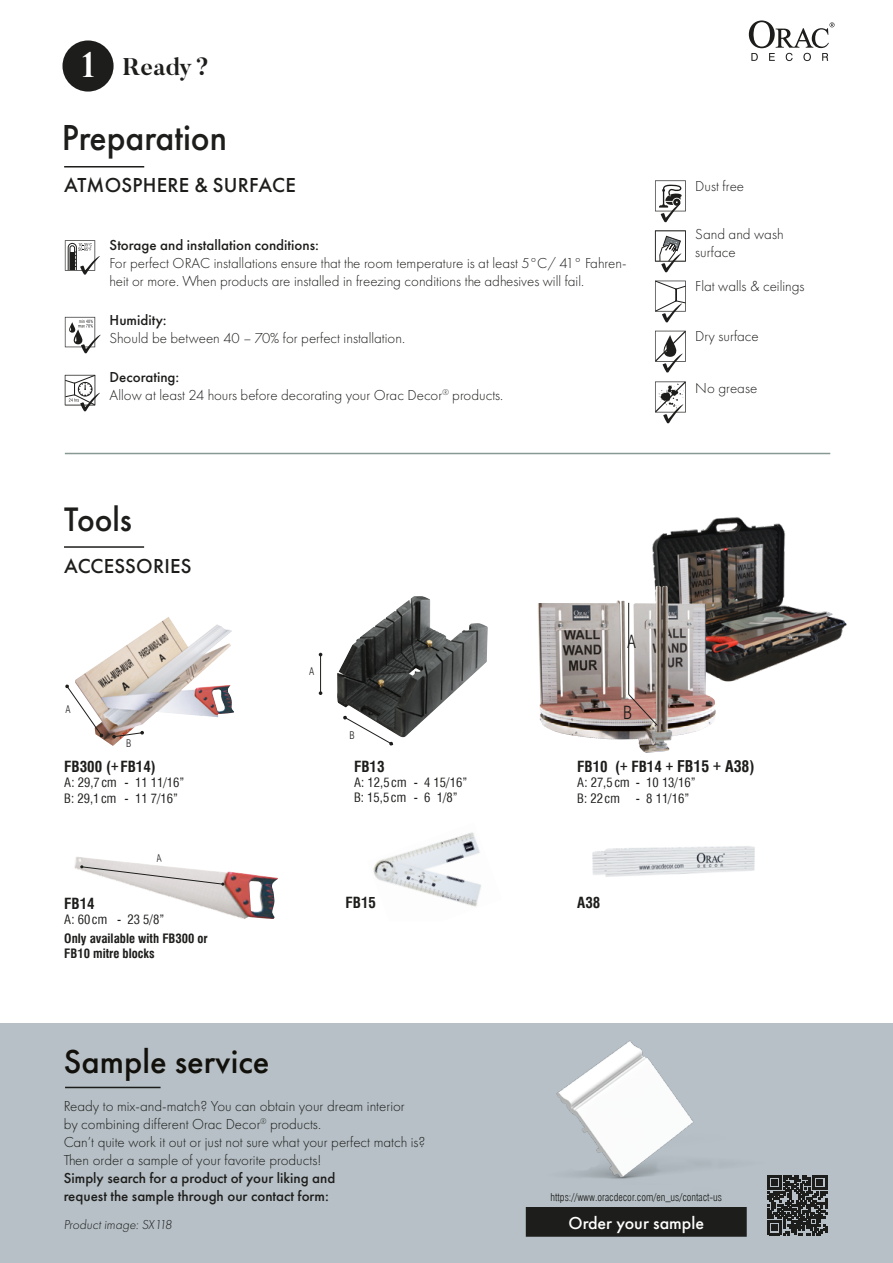
<style>
.page{position:relative;width:893px;height:1263px;background:#fff}
.page>*{position:absolute;margin:0;border:0;box-sizing:border-box;transform-origin:0 0}
.t1{font:500 37.5px "Futura PT";color:#1d1d1b;scale:.95 1}
.t2{font:500 35.25px "Futura PT";color:#1d1d1b;scale:.95 1}
.t3{font:500 34.5px "Futura PT";color:#12100b}
.t4{font:700 24px "Butler";color:#1d1d1b}
.t5{font:500 21px "Futura PT";letter-spacing:.01em;color:#1d1d1b}
.t6{font:500 18px "Futura PT";color:#fff}
.t7{font:300 condensed 17.7px "Swiss 721 TL";color:#1d1d1b}
.t8{font:300 15px/18px "Futura PT";color:#1d1d1b}
.t9{font:500 15px/18px "Futura PT";color:#1d1d1b}
.t10{font:700 condensed 15px "Swiss 721 TL";color:#1d1d1b}
.t11{font:300 13.5px "Futura PT";color:#1d1d1b}
.t12{font:condensed 12.6px/15.1px "Swiss 721 TL";color:#1d1d1b}
.t13{font:700 condensed 12.6px/15.1px "Swiss 721 TL";color:#1d1d1b}
.t14{font:300 condensed 10.5px "Swiss 721 TL";color:#1d1d1b}
.t15{font:300 condensed 10.2px "Swiss 721 TL";color:#1d1d1b}
.s1{font-size:35.25px;color:#fff}
.s2{font-weight:500}
.s3{font-size:15.75px}
</style>
<div class="page">
<div style="left:0;top:1024px;width:893px;height:239px;background:#b6c0c6"></div>
<img style="left:337px;top:596px;width:151px;height:142px">
<svg style="left:343px;top:715px;width:50px;height:31px"></svg>
<hr style="left:320px;top:655px;width:1px;height:38px;background:#1d1d1b">
<img style="left:74px;top:857px;width:204px;height:62px">
<img style="left:75px;top:617px;width:159px;height:129px">
<svg style="left:112px;top:731px;width:32px;height:8px"></svg>
<svg style="left:65px;top:684px;width:39px;height:53px"></svg>
<svg style="left:655px;top:281px;width:31px;height:41px"></svg>
<svg style="left:655px;top:331px;width:31px;height:41px"></svg>
<svg style="left:655px;top:381px;width:31px;height:42px"></svg>
<svg style="left:655px;top:231px;width:31px;height:41px"></svg>
<svg style="left:655px;top:180px;width:31px;height:42px"></svg>
<svg style="left:65px;top:240px;width:35px;height:35px"></svg>
<svg style="left:65px;top:317px;width:36px;height:36px"></svg>
<svg style="left:65px;top:375px;width:35px;height:36px"></svg>
<svg style="left:749px;top:20px;width:85px;height:41px"></svg>
<hr style="left:65px;top:1087px;width:96px;height:1px;background:#1d1d1b">
<img style="left:526px;top:1023px;width:239px;height:156px">
<div style="left:62px;top:40px;width:52px;height:52px;background:#1d1d1b;border-radius:50%"></div>
<img style="left:652px;top:517px;width:195px;height:165px">
<img style="left:538px;top:586px;width:178px;height:167px">
<hr style="left:628px;top:603px;width:1px;height:91px;background:#1d1d1b">
<svg style="left:627px;top:693px;width:32px;height:34px"></svg>
<img style="left:592px;top:846px;width:163px;height:31px">
<img style="left:373px;top:832px;width:109px;height:75px">
<hr style="left:64px;top:166px;width:80px;height:1px;background:#1d1d1b">
<hr style="left:64px;top:546px;width:80px;height:2px;background:#1d1d1b">
<hr style="left:65px;top:453px;width:765px;height:1px;background:#879994">
<svg style="left:767px;top:1175px;width:60px;height:60px"></svg>
<div style="left:527px;top:1208px;width:219px;height:28px;background:#1d1d1b"></div>
<div style="left:526px;top:1207px;width:221px;height:30px;border:2px solid #1d1d1b"></div>
<svg style="left:80px;top:857px;width:145px;height:29px"></svg>
<h3 class="t4" style="left:81px;top:51px;width:130px"><span class="s1">1</span> Ready?</h3>
<h1 class="t1" style="left:62px;top:115px;width:176px">Preparation</h1>
<h3 class="t5" style="left:64px;top:173px;width:233px">ATMOSPHERE &amp; SURFACE</h3>
<p class="t9" style="left:110px;top:236px;width:211px">Storage and installation conditions:</p>
<p class="t8" style="left:110px;top:254px;width:519px">For perfect ORAC installations ensure that the room temperature is at least 5°C/ 41° Fahren&shy;heit or more. When products are installed in freezing conditions the adhesives will fail.</p>
<p class="t9" style="left:110px;top:311px;width:59px">Humidity:</p>
<p class="t8" style="left:110px;top:329px;width:297px">Should be between 40 – 70% for perfect installation.</p>
<p class="t8" style="left:110px;top:368px;width:395px"><span class="s2">Decorating:<br></span>Allow at least 24 hours before decorating your Orac Decor<sup>®</sup> products.</p>
<h2 class="t2" style="left:64px;top:498px;width:73px">Tools</h2>
<h3 class="t5" style="left:64px;top:553px;width:129px">ACCESSORIES</h3>
<p class="t15" style="left:66px;top:703px;width:7px">A</p>
<p class="t15" style="left:126px;top:737px;width:7px">B</p>
<p class="t15" style="left:309px;top:665px;width:7px">A</p>
<p class="t15" style="left:349px;top:729px;width:7px">B</p>
<p class="t7" style="left:627px;top:630px;width:10px">A</p>
<p class="t7" style="left:623px;top:701px;width:11px">B</p>
<p class="t8" style="left:695px;top:177px;width:50px">Dust free</p>
<p class="t8" style="left:695px;top:225px;width:90px">Sand and wash surface</p>
<p class="t8" style="left:695px;top:277px;width:111px">Flat walls &amp; ceilings</p>
<p class="t8" style="left:695px;top:327px;width:65px">Dry surface</p>
<p class="t8" style="left:695px;top:379px;width:63px">No grease</p>
<p class="t10" style="left:64px;top:757px;width:93px">FB300 (+FB14)</p>
<p class="t12" style="left:64px;top:775px;width:54px">A: 29,7 cm<br>B: 29,1 cm</p>
<p class="t12" style="left:125px;top:775px;width:61px">- 11 11/16”</p>
<p class="t12" style="left:125px;top:790px;width:55px">- 11 7/16”</p>
<p class="t10" style="left:64px;top:894px;width:32px">FB14</p>
<p class="t12" style="left:64px;top:911px;width:44px">A: 60 cm</p>
<p class="t12" style="left:117px;top:911px;width:49px">- 23 5/8”</p>
<p class="t13" style="left:64px;top:930px;width:145px">Only available with FB300 or<br>FB10 mitre blocks</p>
<p class="t10" style="left:354px;top:757px;width:32px">FB13</p>
<p class="t12" style="left:354px;top:774px;width:54px">A: 12,5 cm<br>B: 15,5 cm</p>
<p class="t12" style="left:414px;top:774px;width:55px">- 4 15/16”</p>
<p class="t12" style="left:414px;top:790px;width:46px">- 6 1/8”</p>
<p class="t10" style="left:577px;top:757px;width:179px">FB10 (+ FB14 + <span class="s3">FB15 + A38)</span></p>
<p class="t12" style="left:577px;top:775px;width:54px">A: 27,5 cm<br>B: 22 cm</p>
<p class="t12" style="left:636px;top:775px;width:61px">- 10 13/16”</p>
<p class="t12" style="left:636px;top:790px;width:55px">- 8 11/16”</p>
<p class="t10" style="left:346px;top:893px;width:32px">FB15</p>
<p class="t10" style="left:577px;top:893px;width:25px">A38</p>
<h3 class="t3" style="left:64px;top:1040px;width:207px">Sample service</h3>
<p class="t8" style="left:64px;top:1097px;width:363px">Ready to mix-and-match? You can obtain your dream interior<br>by combining different Orac Decor<sup>®</sup> products.<br>Can’t quite work it out or just not sure what your perfect match is?<br>Then order a sample of your favorite products!</p>
<p class="t9" style="left:64px;top:1169px;width:273px">Simply search for a product of your liking and request the sample through our contact form:</p>
<p class="t11" style="left:64px;top:1217px;width:111px">Product image: SX118</p>
<p class="t14" style="left:550px;top:1190px;width:173px">https://www.oracdecor.com/en_us/contact-us</p>
<p class="t6" style="left:568px;top:1212px;width:137px">Order your sample</p>
</div>
